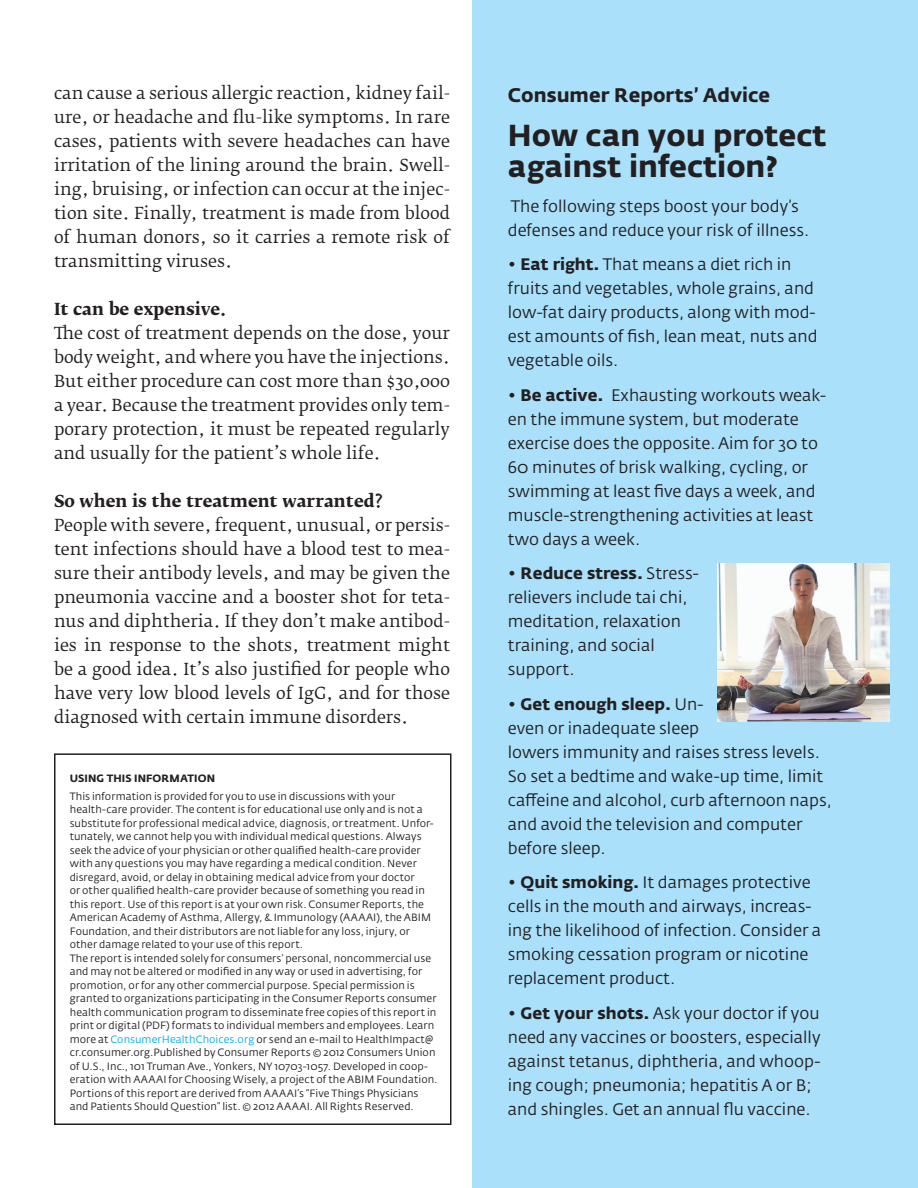
<style>
.page{position:relative;width:918px;height:1188px;background:#fff}
.page>*{position:absolute;margin:0;border:0;box-sizing:border-box;transform-origin:0 0}
.SB_Head{font:700 30px/31.5px "Fedra Sans Alt Pro";color:#231f20}
.SB_Head_2{font:700 19.5px "Fedra Sans Alt Pro";color:#231f20}
.SB_bold_text{font:16.5px/24px "Fedra Sans Alt Pro";color:#231f20}
.Body_text{font:16.5px/24px "Fedra Serif B Std";color:#231f20;text-align:justify}
.SB_text{font:16.5px/24px "Fedra Sans Alt Pro";color:#231f20}
.Subhead{font:700 16.5px "Fedra Serif B Std";color:#231f20}
.Body_text-2{font:700 16.5px "Fedra Serif B Std";color:#231f20}
.Box_text{font:10.5px/13.5px "Fedra Sans Alt Pro";letter-spacing:.005em;color:#231f20}
.Box_text-2{font:700 10.5px "Fedra Sans Alt Pro";letter-spacing:.01em;color:#231f20}
.s1{color:#00aeef}
.s2{font-weight:700}
</style>
<div class="page">
<div style="left:54px;top:753px;width:398px;height:372px;border:2px solid #231f20"></div>
<div style="left:472px;top:0;width:446px;height:1188px;background:#aae0f9"></div>
<img style="left:718px;top:564px;width:171px;height:157px">
<p class="Body_text" style="left:54px;top:81px;width:398px">can cause a serious allergic reaction, kidney fail&shy;ure, or headache and flu-like symptoms. In rare cases, patients with severe headaches can have irritation of the lining around the brain. Swell&shy;ing, bruising, or infection can occur at the injec&shy;tion site. Finally, treatment is made from blood of human donors, so it carries a remote risk of transmitting viruses.</p>
<p class="Body_text-2" style="left:54px;top:297px;width:174px">It can be expensive.</p>
<p class="Body_text" style="left:54px;top:321px;width:398px">The cost of treatment depends on the dose, your body weight, and where you have the injections.<br>But either procedure can cost more than $30,000 a year. Because the treatment provides only tem&shy;porary protection, it must be repeated regularly and usually for the patient’s whole life.</p>
<p class="Subhead" style="left:54px;top:489px;width:330px">So when is the treatment warranted?</p>
<p class="Body_text" style="left:54px;top:513px;width:398px">People with severe, frequent, unusual, or persis&shy;tent infections should have a blood test to mea&shy;sure their antibody levels, and may be given the pneumonia vaccine and a booster shot for teta&shy;nus and diphtheria. If they don’t make antibod&shy;ies in response to the shots, treatment might be a good idea. It’s also justified for people who have very low blood levels of IgG, and for those diagnosed with certain immune disorders.</p>
<p class="Box_text-2" style="left:70px;top:772px;width:147px">USING THIS INFORMATION</p>
<p class="Box_text" style="left:70px;top:790px;width:366px">This information is provided for you to use in discussions with your health-care provider. The content is for educational use only and is not a substitute for professional medical advice, diagnosis, or treatment. Unfor&shy;tunately, we cannot help you with individual medical questions. Always seek the advice of your physician or other qualified health-care provider with any questions you may have regarding a medical condition. Never disregard, avoid, or delay in obtaining medical advice from your doctor<br>or other qualified health-care provider because of something you read in this report. Use of this report is at your own risk. Consumer Reports, the American Academy of Asthma, Allergy, &amp; Immunology (AAAAI), the ABIM Foundation, and their distributors are not liable for any loss, injury, or other damage related to your use of this report.</p>
<p class="Box_text" style="left:70px;top:952px;width:369px">The report is intended solely for consumers’ personal, noncommercial use and may not be altered or modified in any way or used in advertising, for promotion, or for any other commercial purpose. Special permission is granted to organizations participating in the Consumer Reports consumer health communication program to disseminate free copies of this report in print or digital (PDF) formats to individual members and employees. Learn more at <span class="s1">ConsumerHealthChoices.org</span> or send an e-mail to HealthImpact@ cr.consumer.org.Published by Consumer Reports © 2012 Consumers Union of U.S., Inc., 101 Truman Ave., Yonkers, NY 10703-1057. Developed in coop&shy;eration with AAAAI for Choosing Wisely, a project of the ABIM Foundation.<br>Portions of this report are derived from AAAAI’s “Five Things Physicians and Patients Should Question” list. © 2012 AAAAI. All Rights Reserved.</p>
<p class="SB_Head_2" style="left:508px;top:83px;width:264px">Consumer Reports’ Advice</p>
<p class="SB_Head" style="left:508px;top:120px;width:320px">How can you protect against infection?</p>
<p class="SB_text" style="left:508px;top:194px;width:303px">The following steps boost your body’s defenses and reduce your risk of illness.</p>
<p class="SB_bold_text" style="left:508px;top:253px;width:311px"><span class="s2">• Eat right.</span> That means a diet rich in fruits and vegetables, whole grains, and low-fat dairy products, along with mod&shy;est amounts of fish, lean meat, nuts and vegetable oils.</p>
<p class="SB_bold_text" style="left:508px;top:383px;width:320px"><span class="s2">• Be active.</span> Exhausting workouts weak&shy;en the immune system, but moderate exercise does the opposite. Aim for 30 to 60 minutes of brisk walking, cycling, or swimming at least five days a week, and muscle-strengthening activities at least two days a week.</p>
<p class="SB_bold_text" style="left:508px;top:562px;width:192px"><span class="s2">• Reduce stress.</span> Stress&shy;relievers include tai chi, meditation, relaxation training, and social support.</p>
<p class="SB_bold_text" style="left:508px;top:692px;width:326px"><span class="s2">• Get enough sleep.</span> Un-<br>even or inadequate sleep<br>lowers immunity and raises stress levels.<br>So set a bedtime and wake-up time, limit caffeine and alcohol, curb afternoon naps, and avoid the television and computer before sleep.</p>
<p class="SB_bold_text" style="left:508px;top:871px;width:315px"><span class="s2">• Quit smoking.</span> It damages protective cells in the mouth and airways, increas&shy;ing the likelihood of infection. Consider a smoking cessation program or nicotine replacement product.</p>
<p class="SB_bold_text" style="left:508px;top:1001px;width:314px"><span class="s2">• Get your shots.</span> Ask your doctor if you need any vaccines or boosters, especially against tetanus, diphtheria, and whoop&shy;ing cough; pneumonia; hepatitis A or B; and shingles. Get an annual flu vaccine.</p>
</div>
